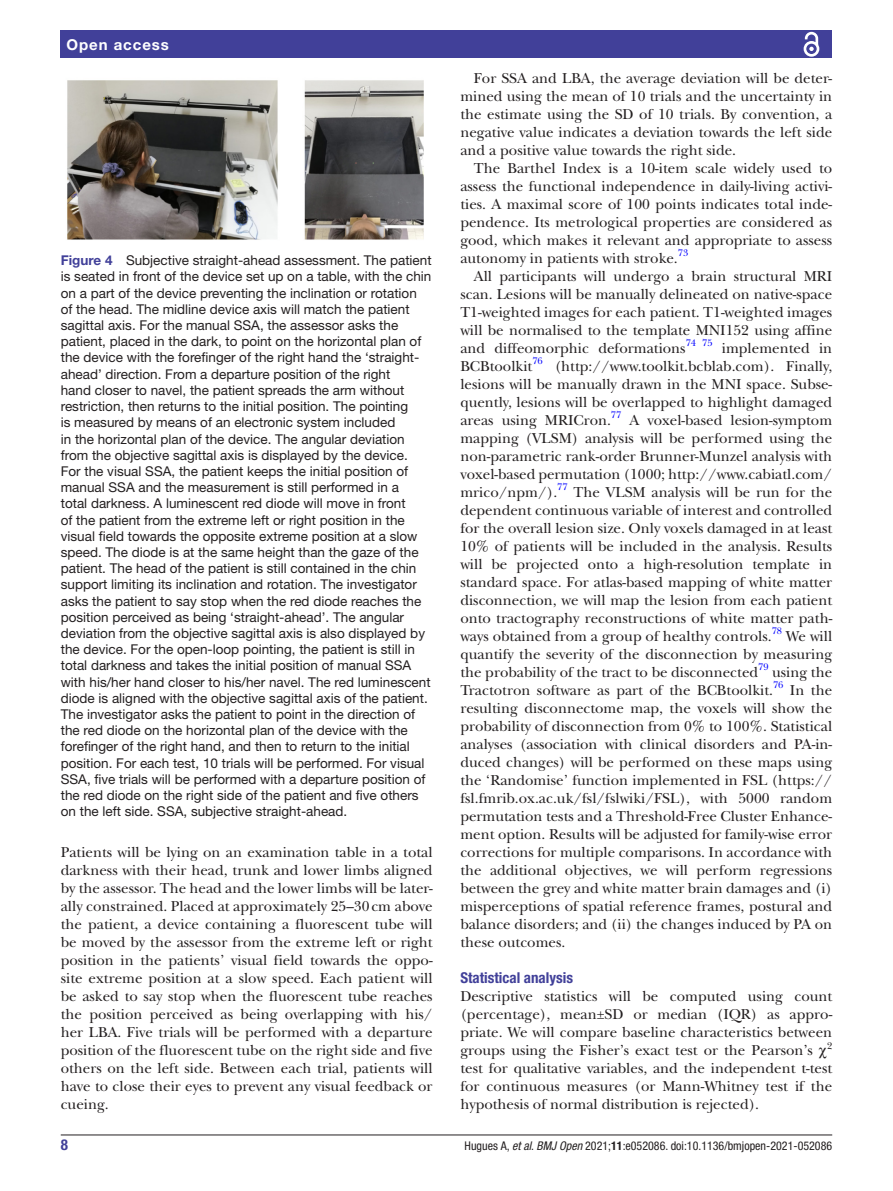
<style>
.page{position:relative;width:893px;height:1191px;background:#fff}
.page>*{position:absolute;margin:0;border:0;box-sizing:border-box;transform-origin:0 0}
.t1{font:15px/18px "New Baskerville";color:#231f20;text-align:justify}
.t2{font:700 condensed 15px "Helvetica Neue LT Std";color:#414099}
.t3{font:700 15px "Helvetica Neue LT Std";letter-spacing:.065em;color:#fff}
.t4{font:13.5px/16.2px "Helvetica Neue LT Std";color:#231f20}
.t5{font:condensed 12px "Helvetica Neue LT Std";color:#231f20}
.t6{font:9.9px "New Baskerville";color:#00f}
.t7{font:9.9px "New Baskerville";color:#231f20}
.s1{font-weight:700;color:#414099}
.s2{font-style:italic}
.s3{font-weight:700}
</style>
<div class="page">
<hr style="left:61px;top:1134px;width:771px;height:1px;background:#231f20">
<div style="left:61px;top:31px;width:771px;height:27px;background:#414099"></div>
<svg style="left:803px;top:31px;width:17px;height:26px"></svg>
<img style="left:67px;top:80px;width:357px;height:160px">
<p class="t3" style="left:66px;top:35px;width:104px">Open access</p>
<p class="t4" style="left:61px;top:252px;width:372px"><span class="s1">Figure 4</span> Subjective straight-ahead assessment. The patient is seated in front of the device set up on a table, with the chin on a part of the device preventing the inclination or rotation of the head. The midline device axis will match the patient sagittal axis. For the manual SSA, the assessor asks the patient, placed in the dark, to point on the horizontal plan of the device with the forefinger of the right hand the ‘straight&shy;ahead’ direction. From a departure position of the right<br>hand closer to navel, the patient spreads the arm without restriction, then returns to the initial position. The pointing<br>is measured by means of an electronic system included<br>in the horizontal plan of the device. The angular deviation from the objective sagittal axis is displayed by the device.<br>For the visual SSA, the patient keeps the initial position of manual SSA and the measurement is still performed in a<br>total darkness. A luminescent red diode will move in front<br>of the patient from the extreme left or right position in the visual field towards the opposite extreme position at a slow speed. The diode is at the same height than the gaze of the patient. The head of the patient is still contained in the chin support limiting its inclination and rotation. The investigator asks the patient to say stop when the red diode reaches the position perceived as being ‘straight-ahead’. The angular deviation from the objective sagittal axis is also displayed by the device. For the open-loop pointing, the patient is still in total darkness and takes the initial position of manual SSA with his/her hand closer to his/her navel. The red luminescent diode is aligned with the objective sagittal axis of the patient.<br>The investigator asks the patient to point in the direction of the red diode on the horizontal plan of the device with the forefinger of the right hand, and then to return to the initial position. For each test, 10 trials will be performed. For visual SSA, five trials will be performed with a departure position of the red diode on the right side of the patient and five others on the left side. SSA, subjective straight-ahead.</p>
<p class="t1" style="left:61px;top:843px;width:373px">Patients will be lying on an examination table in a total darkness with their head, trunk and lower limbs aligned by the assessor. The head and the lower limbs will be later&shy;ally constrained. Placed at approximately 25–30cm above the patient, a device containing a fluorescent tube will be moved by the assessor from the extreme left or right position in the patients’ visual field towards the oppo&shy;site extreme position at a slow speed. Each patient will be asked to say stop when the fluorescent tube reaches the position perceived as being overlapping with his/ her LBA. Five trials will be performed with a departure position of the fluorescent tube on the right side and five others on the left side. Between each trial, patients will have to close their eyes to prevent any visual feedback or cueing.</p>
<p class="t1" style="left:460px;top:69px;width:373px;text-indent:13px">For SSA and LBA, the average deviation will be deter&shy;mined using the mean of 10 trials and the uncertainty in the estimate using the SD of 10 trials. By convention, a negative value indicates a deviation towards the left side and a positive value towards the right side.</p>
<p class="t1" style="left:460px;top:159px;width:373px;text-indent:13px">The Barthel Index is a 10-item scale widely used to assess the functional independence in daily-living activi&shy;ties. A maximal score of 100 points indicates total inde&shy;pendence. Its metrological properties are considered as good, which makes it relevant and appropriate to assess autonomy in patients with stroke.<sup>73</sup></p>
<p class="t1" style="left:460px;top:267px;width:373px;text-indent:14px">All participants will undergo a brain structural MRI scan. Lesions will be manually delineated on native-space T1-weighted images for each patient. T1-weighted images will be normalised to the template MNI152 using affine and diffeomorphic deformations</p>
<p class="t6" style="left:686px;top:337px;width:28px">74 75</p>
<p class="t1" style="left:722px;top:339px;width:112px">implemented in</p>
<p class="t6" style="left:532px;top:355px;width:12px">76</p>
<p class="t1" style="left:460px;top:357px;width:373px;text-indent:94px">(http://www.toolkit.bcblab.com). Finally, lesions will be manually drawn in the MNI space. Subse&shy;quently, lesions will be overlapped to highlight damaged areas using MRICron.</p>
<p class="t1" style="left:460px;top:357px;width:73px">BCBtoolkit</p>
<p class="t6" style="left:611px;top:409px;width:12px">77</p>
<p class="t1" style="left:460px;top:411px;width:373px;text-indent:169px">A voxel-based lesion-symptom mapping (VLSM) analysis will be performed using the non-parametric rank-order Brunner-Munzel analysis with voxel-based permutation (1000; http://www.cabiatl.com/ mrico/npm/).</p>
<p class="t6" style="left:557px;top:481px;width:12px">77</p>
<p class="t1" style="left:460px;top:483px;width:373px;text-indent:113px">The VLSM analysis will be run for the dependent continuous variable of interest and controlled for the overall lesion size. Only voxels damaged in at least 10% of patients will be included in the analysis. Results will be projected onto a high-resolution template in standard space. For atlas-based mapping of white matter disconnection, we will map the lesion from each patient onto tractography reconstructions of white matter path&shy;ways obtained from a group of healthy controls.</p>
<p class="t6" style="left:772px;top:625px;width:12px">78</p>
<p class="t1" style="left:460px;top:627px;width:373px;text-indent:326px">We will quantify the severity of the disconnection by measuring the probability of the tract to be disconnected</p>
<p class="t6" style="left:758px;top:661px;width:12px">79</p>
<p class="t1" style="left:460px;top:663px;width:373px;text-indent:312px">using the<br>Tractotron software as part of the BCBtoolkit.</p>
<p class="t6" style="left:773px;top:679px;width:12px">76</p>
<p class="t1" style="left:460px;top:681px;width:373px;text-indent:330px">In the resulting disconnectome map, the voxels will show the probability of disconnection from 0% to 100%. Statistical analyses (association with clinical disorders and PA-in&shy;duced changes) will be performed on these maps using the ‘Randomise’ function implemented in FSL (https:// fsl.fmrib.ox.ac.uk/fsl/fslwiki/FSL), with 5000 random permutation tests and a Threshold-Free Cluster Enhance&shy;ment option. Results will be adjusted for family-wise error corrections for multiple comparisons. In accordance with the additional objectives, we will perform regressions between the grey and white matter brain damages and (i) misperceptions of spatial reference frames, postural and balance disorders; and (ii) the changes induced by PA on these outcomes.</p>
<p class="t2" style="left:460px;top:969px;width:114px">Statistical analysis</p>
<p class="t1" style="left:460px;top:987px;width:373px">Descriptive statistics will be computed using count (percentage), mean±SD or median (IQR) as appro&shy;priate. We will compare baseline characteristics between groups using the Fisher’s exact test or the Pearson’s</p>
<p class="t7" style="left:827px;top:1039px;width:7px">2</p>
<p class="t1" style="left:460px;top:1059px;width:373px">test for qualitative variables, and the independent t-test for continuous measures (or Mann-Whitney test if the hypothesis of normal distribution is rejected).</p>
<p class="t2" style="left:61px;top:1135px;width:9px">8</p>
<p class="t5" style="left:465px;top:1138px;width:369px">Hugues A, <span class="s2">et al</span>. <span class="s2">BMJ Open</span> 2021;<span class="s3">11</span>:e052086. doi:10.1136/bmjopen-2021-052086</p>
</div>
